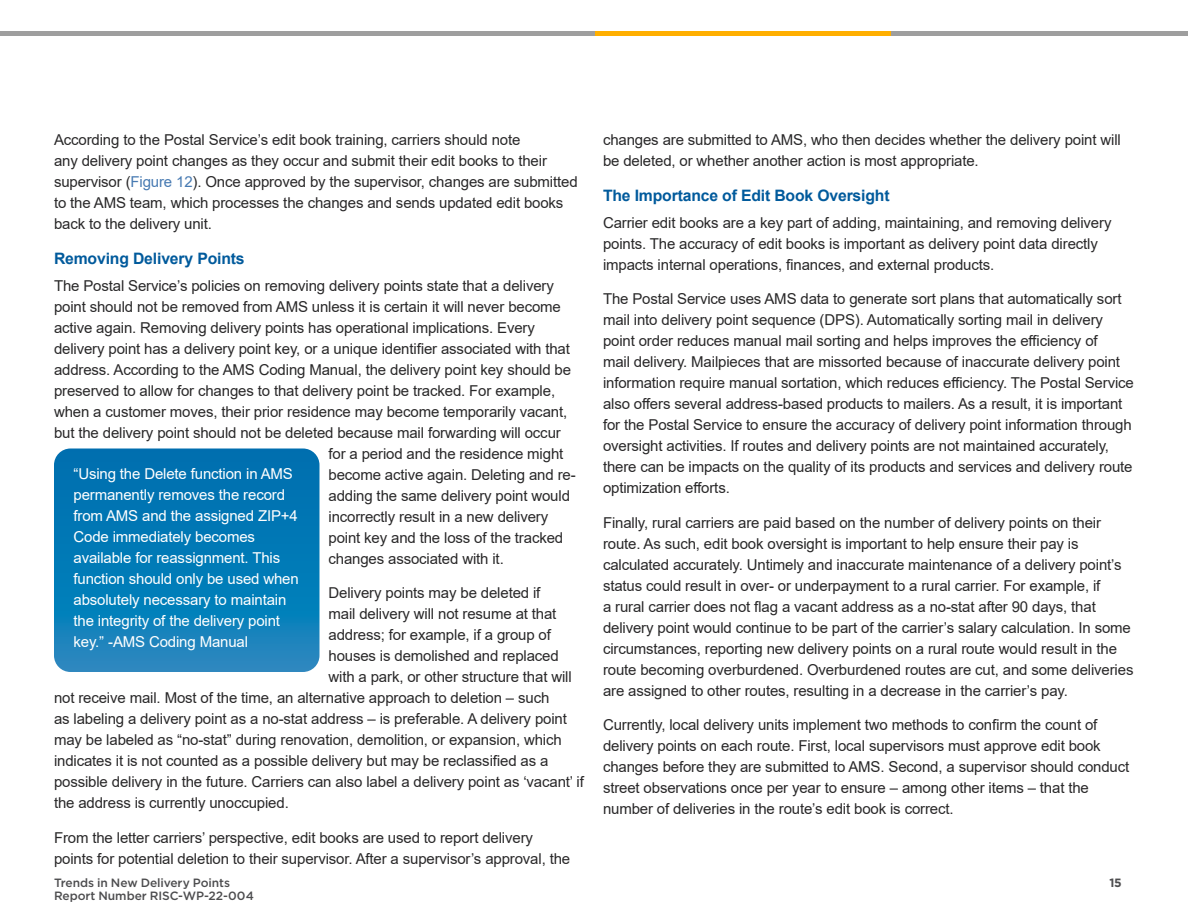
<style>
.page{position:relative;width:1188px;height:918px;background:#fff}
.page>*{position:absolute;margin:0;border:0;box-sizing:border-box;transform-origin:0 0}
.t1{font:700 15.75px "Arial";letter-spacing:-.01em;color:#005a9c}
.t2{font:15px/21px "Arial";letter-spacing:-.01em;color:#292829}
.t3{font:15px/21px "Arial";letter-spacing:-.01em;color:#fff}
.t4{font:500 12px/13.5px "Gotham";letter-spacing:-.005em;color:#4d4d4f}
.t5{font:700 12px "Gotham";color:#4d4d4f}
.s1{color:#477ab2}
</style>
<div class="page">
<svg style="left:54px;top:448px;width:266px;height:224px;background:#097bb7"></svg>
<hr style="left:0;top:32px;width:1188px;height:4px;background:#9e9e9e">
<hr style="left:595px;top:32px;width:295px;height:4px;background:#ffaf00">
<p class="t2" style="left:54px;top:129px;width:525px">According to the Postal Service’s edit book training, carriers should note<br>any delivery point changes as they occur and submit their edit books to their supervisor (<span class="s1">Figure 12</span>). Once approved by the supervisor, changes are submitted to the AMS team, which processes the changes and sends updated edit books back to the delivery unit.</p>
<p class="t1" style="left:54px;top:247px;width:192px">Removing Delivery Points</p>
<p class="t2" style="left:54px;top:275px;width:501px">The Postal Service’s policies on removing delivery points state that a delivery</p>
<p class="t2" style="left:54px;top:296px;width:508px">point should not be removed from AMS unless it is certain it will never become</p>
<p class="t2" style="left:54px;top:317px;width:482px">active again. Removing delivery points has operational implications. Every</p>
<p class="t2" style="left:54px;top:338px;width:517px">delivery point has a delivery point key, or a unique identifier associated with that</p>
<p class="t2" style="left:54px;top:359px;width:519px">address. According to the AMS Coding Manual, the delivery point key should be</p>
<p class="t2" style="left:54px;top:380px;width:503px">preserved to allow for changes to that delivery point be tracked. For example,</p>
<p class="t2" style="left:54px;top:401px;width:515px">when a customer moves, their prior residence may become temporarily vacant,</p>
<p class="t2" style="left:54px;top:422px;width:508px">but the delivery point should not be deleted because mail forwarding will occur</p>
<p class="t2" style="left:328px;top:443px;width:236px">for a period and the residence might</p>
<p class="t2" style="left:328px;top:464px;width:249px">become active again. Deleting and re-</p>
<p class="t2" style="left:328px;top:485px;width:243px">adding the same delivery point would</p>
<p class="t2" style="left:328px;top:506px;width:221px">incorrectly result in a new delivery</p>
<p class="t2" style="left:328px;top:527px;width:236px">point key and the loss of the tracked</p>
<p class="t2" style="left:328px;top:548px;width:177px">changes associated with it.</p>
<p class="t2" style="left:328px;top:582px;width:213px">Delivery points may be deleted if</p>
<p class="t2" style="left:328px;top:603px;width:229px">mail delivery will not resume at that</p>
<p class="t2" style="left:328px;top:624px;width:224px">address; for example, if a group of</p>
<p class="t2" style="left:328px;top:645px;width:232px">houses is demolished and replaced</p>
<p class="t2" style="left:328px;top:666px;width:245px">with a park, or other structure that will</p>
<p class="t2" style="left:54px;top:687px;width:497px">not receive mail. Most of the time, an alternative approach to deletion – such</p>
<p class="t2" style="left:54px;top:708px;width:514px">as labeling a delivery point as a no-stat address – is preferable. A delivery point</p>
<p class="t2" style="left:54px;top:729px;width:509px">may be labeled as “no-stat” during renovation, demolition, or expansion, which</p>
<p class="t2" style="left:54px;top:750px;width:496px">indicates it is not counted as a possible delivery but may be reclassified as a</p>
<p class="t2" style="left:54px;top:771px;width:531px">possible delivery in the future. Carriers can also label a delivery point as ‘vacant’ if</p>
<p class="t2" style="left:54px;top:792px;width:236px">the address is currently unoccupied.</p>
<p class="t2" style="left:54px;top:827px;width:518px">From the letter carriers’ perspective, edit books are used to report delivery points for potential deletion to their supervisor. After a supervisor’s approval, the</p>
<p class="t3" style="left:74px;top:463px;width:227px">“Using the Delete function in AMS permanently removes the record from AMS and the assigned ZIP+4<br>Code immediately becomes available for reassignment. This function should only be used when absolutely necessary to maintain the integrity of the delivery point key.” -AMS Coding Manual</p>
<p class="t2" style="left:603px;top:129px;width:519px">changes are submitted to AMS, who then decides whether the delivery point will be deleted, or whether another action is most appropriate.</p>
<p class="t1" style="left:603px;top:184px;width:288px">The Importance of Edit Book Oversight</p>
<p class="t2" style="left:603px;top:212px;width:510px">Carrier edit books are a key part of adding, maintaining, and removing delivery points. The accuracy of edit books is important as delivery point data directly impacts internal operations, finances, and external products.</p>
<p class="t2" style="left:603px;top:288px;width:532px">The Postal Service uses AMS data to generate sort plans that automatically sort mail into delivery point sequence (DPS). Automatically sorting mail in delivery point order reduces manual mail sorting and helps improves the efficiency of<br>mail delivery. Mailpieces that are missorted because of inaccurate delivery point information require manual sortation, which reduces efficiency. The Postal Service also offers several address-based products to mailers. As a result, it is important for the Postal Service to ensure the accuracy of delivery point information through oversight activities. If routes and delivery points are not maintained accurately, there can be impacts on the quality of its products and services and delivery route optimization efforts.</p>
<p class="t2" style="left:603px;top:512px;width:532px">Finally, rural carriers are paid based on the number of delivery points on their route. As such, edit book oversight is important to help ensure their pay is calculated accurately. Untimely and inaccurate maintenance of a delivery point’s status could result in over- or underpayment to a rural carrier. For example, if<br>a rural carrier does not flag a vacant address as a no-stat after 90 days, that delivery point would continue to be part of the carrier’s salary calculation. In some circumstances, reporting new delivery points on a rural route would result in the route becoming overburdened. Overburdened routes are cut, and some deliveries are assigned to other routes, resulting in a decrease in the carrier’s pay.</p>
<p class="t2" style="left:603px;top:714px;width:528px">Currently, local delivery units implement two methods to confirm the count of delivery points on each route. First, local supervisors must approve edit book changes before they are submitted to AMS. Second, a supervisor should conduct street observations once per year to ensure – among other items – that the number of deliveries in the route’s edit book is correct.</p>
<p class="t4" style="left:54px;top:875px;width:201px">Trends in New Delivery Points<br>Report Number RISC-WP-22-004</p>
<p class="t5" style="left:1109px;top:875px;width:14px">15</p>
</div>
